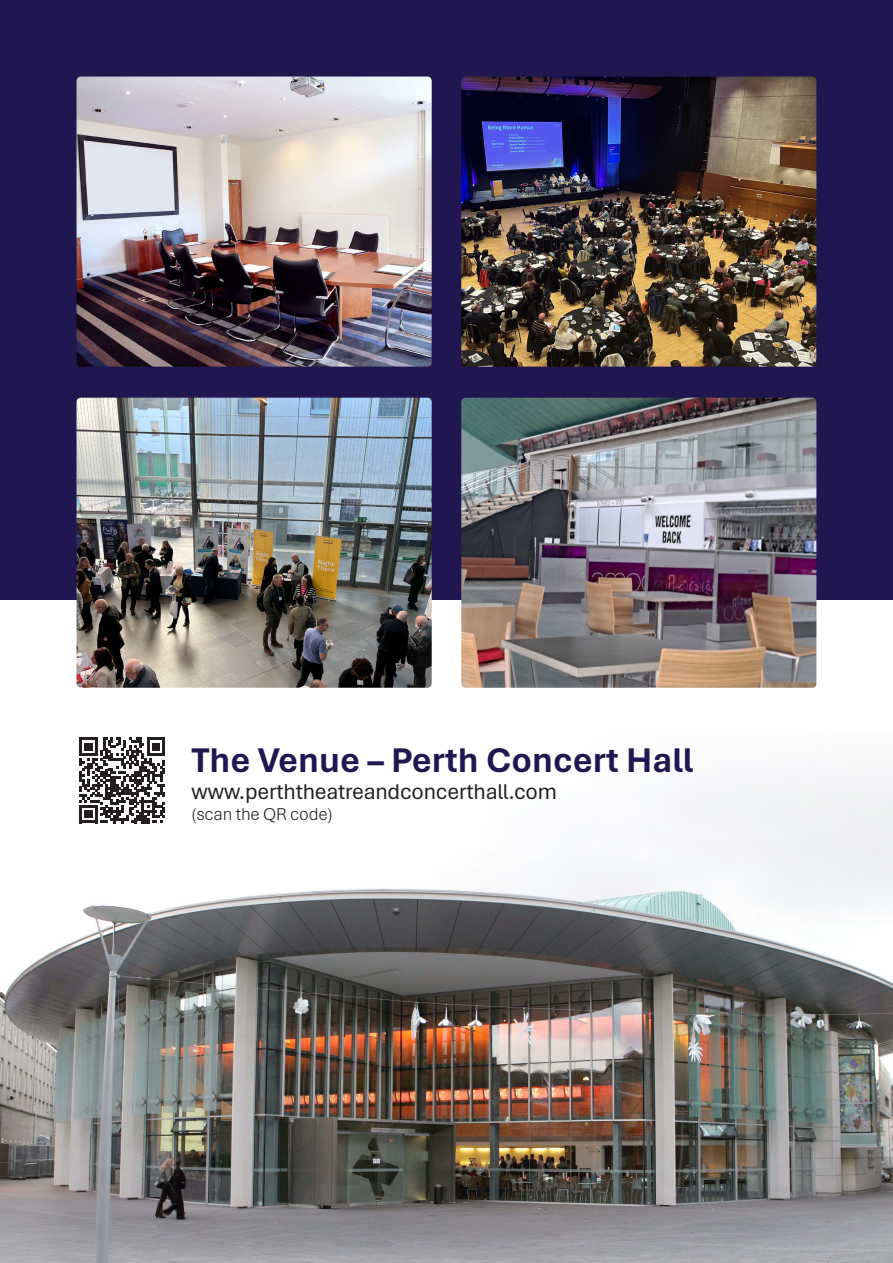
<style>
.page{position:relative;width:893px;height:1263px;background:#fff}
.page>*{position:absolute;margin:0;border:0;box-sizing:border-box;transform-origin:0 0}
.t1{font:700 36px "Aptos";color:#201751}
.t2{font:22.5px "Aptos";letter-spacing:-.01em;color:#231f20}
.t3{font:300 18px "Aptos";letter-spacing:-.01em;color:#231f20}
</style>
<div class="page">
<div style="left:0;top:0;width:893px;height:600px;background:#201751"></div>
<img style="left:0;top:764px;width:893px;height:499px">
<img style="left:77px;top:77px;width:355px;height:290px">
<img style="left:461px;top:77px;width:355px;height:290px">
<img style="left:77px;top:398px;width:355px;height:290px">
<img style="left:461px;top:398px;width:355px;height:290px">
<svg style="left:79px;top:737px;width:86px;height:86px"></svg>
<p class="t1" style="left:191px;top:735px;width:504px">The Venue – Perth Concert Hall</p>
<p class="t2" style="left:191px;top:776px;width:367px">www.perththeatreandconcerthall.com</p>
<p class="t3" style="left:191px;top:802px;width:143px">(scan the QR code)</p>
</div>
